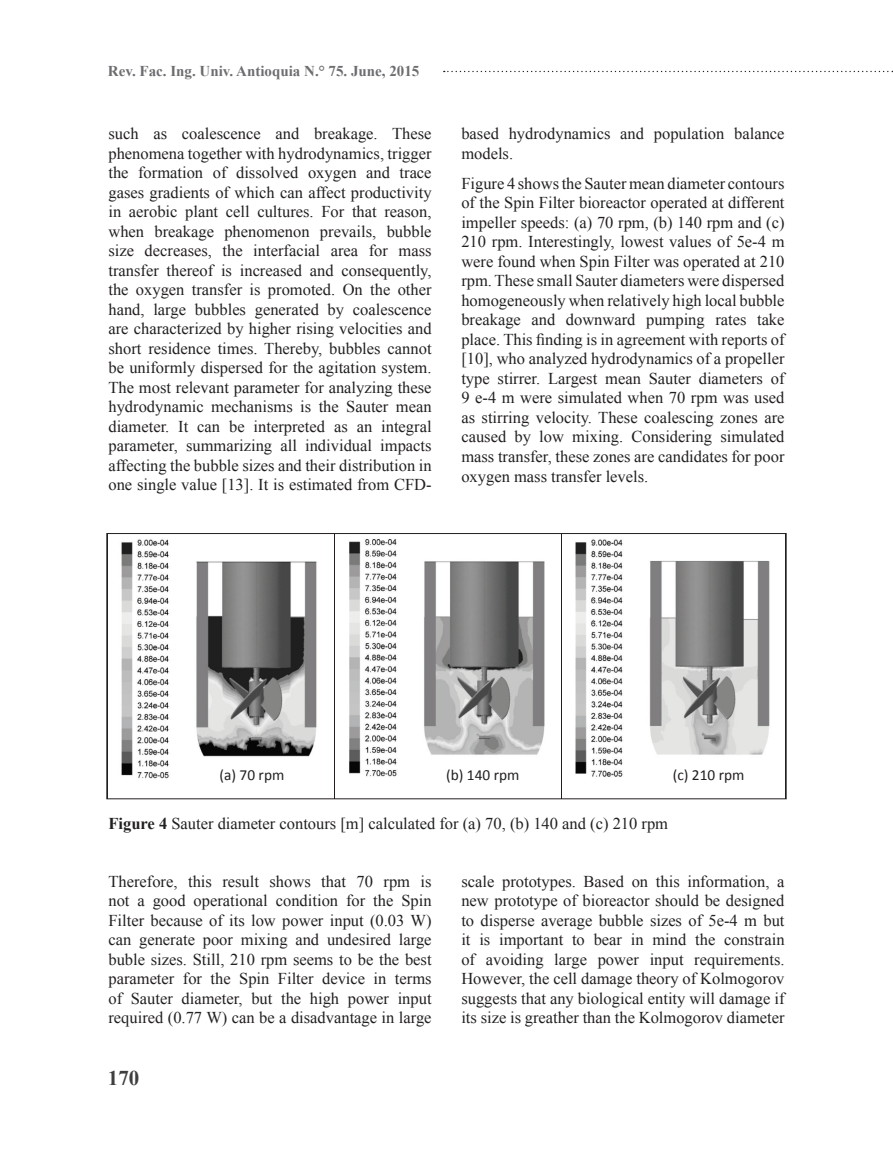
<style>
.page{position:relative;width:893px;height:1170px;background:#fff}
.page>*{position:absolute;margin:0;border:0;box-sizing:border-box;transform-origin:0 0}
.t1{font:700 21px "Times New Roman";color:#3e3e3f}
.t2{font:16.5px/19.5px "Times New Roman";color:#231f20;text-align:justify}
.t3{font:15.3px "Calibri";color:#231f20}
.t4{font:700 15px "Times New Roman";color:#6c6d70}
.s1{font-weight:700}
</style>
<div class="page">
<svg style="left:444px;top:71px;width:449px;height:1px"></svg>
<hr style="left:334px;top:533px;width:1px;height:265px;background:#231f20">
<hr style="left:561px;top:533px;width:1px;height:265px;background:#231f20">
<img style="left:121px;top:539px;width:196px;height:240px">
<img style="left:349px;top:539px;width:196px;height:238px">
<img style="left:575px;top:539px;width:195px;height:238px">
<div style="left:106px;top:533px;width:680px;height:266px;border:1px solid #231f20"></div>
<p class="t4" style="left:108px;top:60px;width:313px">Rev. Fac. Ing. Univ. Antioquia N.° 75. June, 2015</p>
<p class="t2" style="left:108px;top:123px;width:325px">such as coalescence and breakage. These phenomena together with hydrodynamics, trigger the formation of dissolved oxygen and trace gases gradients of which can affect productivity in aerobic plant cell cultures. For that reason, when breakage phenomenon prevails, bubble size decreases, the interfacial area for mass transfer thereof is increased and consequently, the oxygen transfer is promoted. On the other hand, large bubbles generated by coalescence are characterized by higher rising velocities and short residence times. Thereby, bubbles cannot be uniformly dispersed for the agitation system.<br>The most relevant parameter for analyzing these hydrodynamic mechanisms is the Sauter mean diameter. It can be interpreted as an integral parameter, summarizing all individual impacts affecting the bubble sizes and their distribution in one single value [13]. It is estimated from CFD-</p>
<p class="t2" style="left:461px;top:124px;width:325px">based hydrodynamics and population balance models.</p>
<p class="t2" style="left:461px;top:173px;width:325px">Figure 4 shows the Sauter mean diameter contours of the Spin Filter bioreactor operated at different impeller speeds: (a) 70 rpm, (b) 140 rpm and (c)<br>210 rpm. Interestingly, lowest values of 5e-4 m were found when Spin Filter was operated at 210 rpm. These small Sauter diameters were dispersed homogeneously when relatively high local bubble breakage and downward pumping rates take place. This finding is in agreement with reports of [10], who analyzed hydrodynamics of a propeller type stirrer. Largest mean Sauter diameters of 9 e-4 m were simulated when 70 rpm was used as stirring velocity. These coalescing zones are caused by low mixing. Considering simulated mass transfer, these zones are candidates for poor oxygen mass transfer levels.</p>
<p class="t3" style="left:219px;top:764px;width:66px">(a) 70 rpm</p>
<p class="t3" style="left:446px;top:764px;width:75px">(b) 140 rpm</p>
<p class="t3" style="left:673px;top:764px;width:73px">(c) 210 rpm</p>
<p class="t2" style="left:108px;top:813px;width:561px"><span class="s1">Figure 4</span> Sauter diameter contours [m] calculated for (a) 70, (b) 140 and (c) 210 rpm</p>
<p class="t2" style="left:108px;top:871px;width:325px">Therefore, this result shows that 70 rpm is not a good operational condition for the Spin Filter because of its low power input (0.03 W) can generate poor mixing and undesired large buble sizes. Still, 210 rpm seems to be the best parameter for the Spin Filter device in terms of Sauter diameter, but the high power input required (0.77 W) can be a disadvantage in large</p>
<p class="t2" style="left:461px;top:871px;width:325px">scale prototypes. Based on this information, a new prototype of bioreactor should be designed to disperse average bubble sizes of 5e-4 m but it is important to bear in mind the constrain of avoiding large power input requirements.<br>However, the cell damage theory of Kolmogorov suggests that any biological entity will damage if its size is greather than the Kolmogorov diameter</p>
<p class="t1" style="left:108px;top:1062px;width:33px">170</p>
</div>
